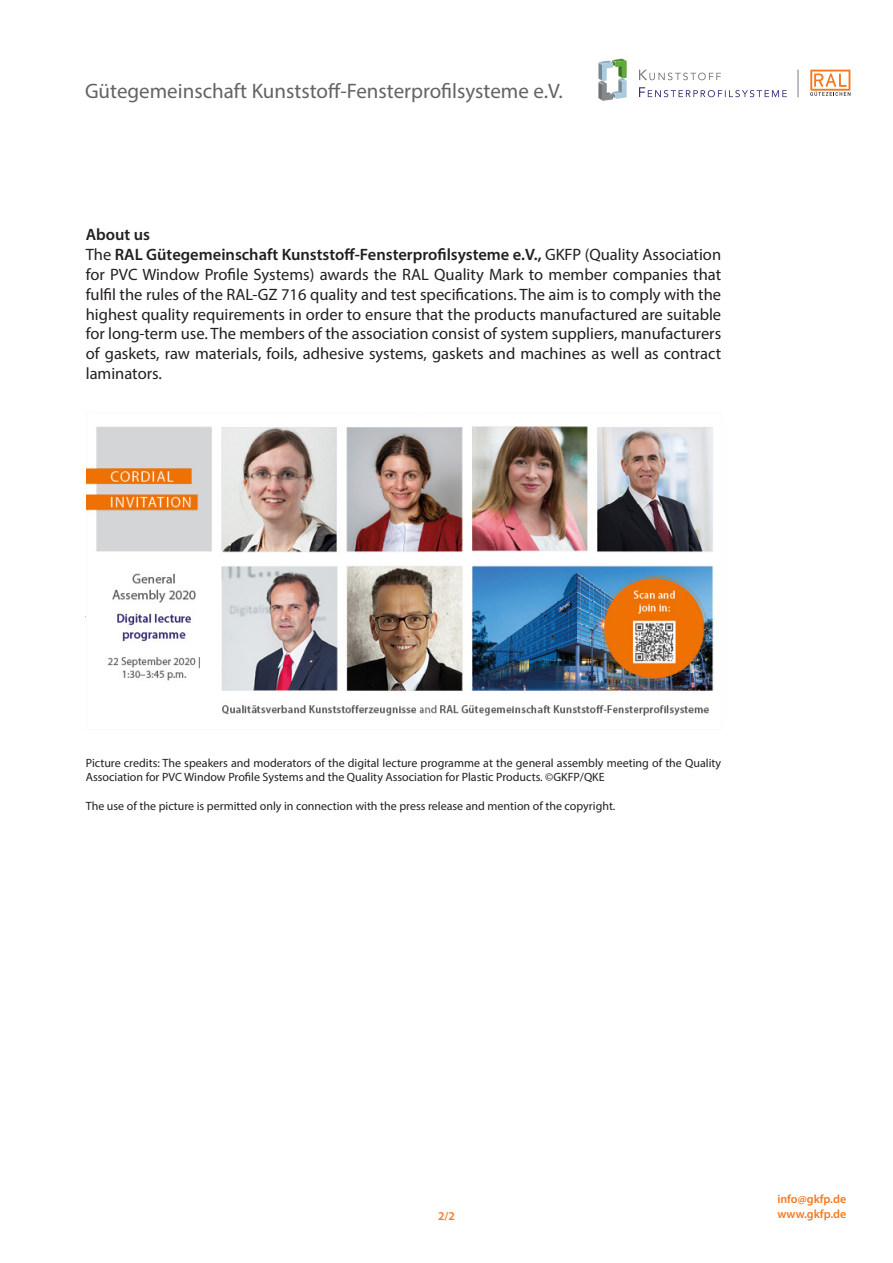
<style>
.page{position:relative;width:893px;height:1263px;background:#fff}
.page>*{position:absolute;margin:0;border:0;box-sizing:border-box;transform-origin:0 0}
.Anschrift_Bankdaten{font:21px "Myriad Pro";color:#636366}
.Anschrift_Bankdaten-2{font:16.5px/19.8px "Myriad Pro";color:#231f20;text-align:justify}
.Anschrift_Bankdaten-3{font:600 16.5px "Myriad Pro";color:#231f20}
.Anschrift_Bankdaten-4{font:12px/14.4px "Myriad Pro";color:#231f20}
.info{font:600 12px "Myriad Pro";color:#f47921}
.s1{font-weight:600}
</style>
<div class="page">
<svg style="left:798px;top:70px;width:1px;height:27px"></svg>
<svg style="left:639px;top:87px;width:148px;height:10px"></svg>
<svg style="left:639px;top:70px;width:82px;height:10px"></svg>
<svg style="left:598px;top:59px;width:29px;height:42px"></svg>
<svg style="left:810px;top:70px;width:40px;height:26px"></svg>
<img style="left:87px;top:426px;width:627px;height:290px">
<p class="Anschrift_Bankdaten" style="left:85px;top:78px;width:479px">Gütegemeinschaft Kunststoff-Fensterprofilsysteme e.V.</p>
<p class="Anschrift_Bankdaten-3" style="left:86px;top:224px;width:66px">About us</p>
<p class="Anschrift_Bankdaten-2" style="left:86px;top:245px;width:637px">The <span class="s1">RAL Gütegemeinschaft Kunststoff-Fensterprofilsysteme e.V.,</span> GKFP (Quality Association for PVC Window Profile Systems) awards the RAL Quality Mark to member companies that fulfil the rules of the RAL-GZ 716 quality and test specifications. The aim is to comply with the highest quality requirements in order to ensure that the products manufactured are suitable for long-term use. The members of the association consist of system suppliers, manufacturers of gaskets, raw materials, foils, adhesive systems, gaskets and machines as well as contract laminators.</p>
<p class="Anschrift_Bankdaten-4" style="left:86px;top:755px;width:637px">Picture credits: The speakers and moderators of the digital lecture programme at the general assembly meeting of the Quality<br>Association for PVC Window Profile Systems and the Quality Association for Plastic Products. ©GKFP/QKE</p>
<p class="Anschrift_Bankdaten-4" style="left:86px;top:798px;width:531px">The use of the picture is permitted only in connection with the press release and mention of the copyright.</p>
<p class="info" style="left:438px;top:1209px;width:18px">2/2</p>
<p class="info" style="left:777px;top:1192px;width:70px">info@gkfp.de</p>
<p class="info" style="left:777px;top:1206px;width:71px">www.gkfp.de</p>
</div>
